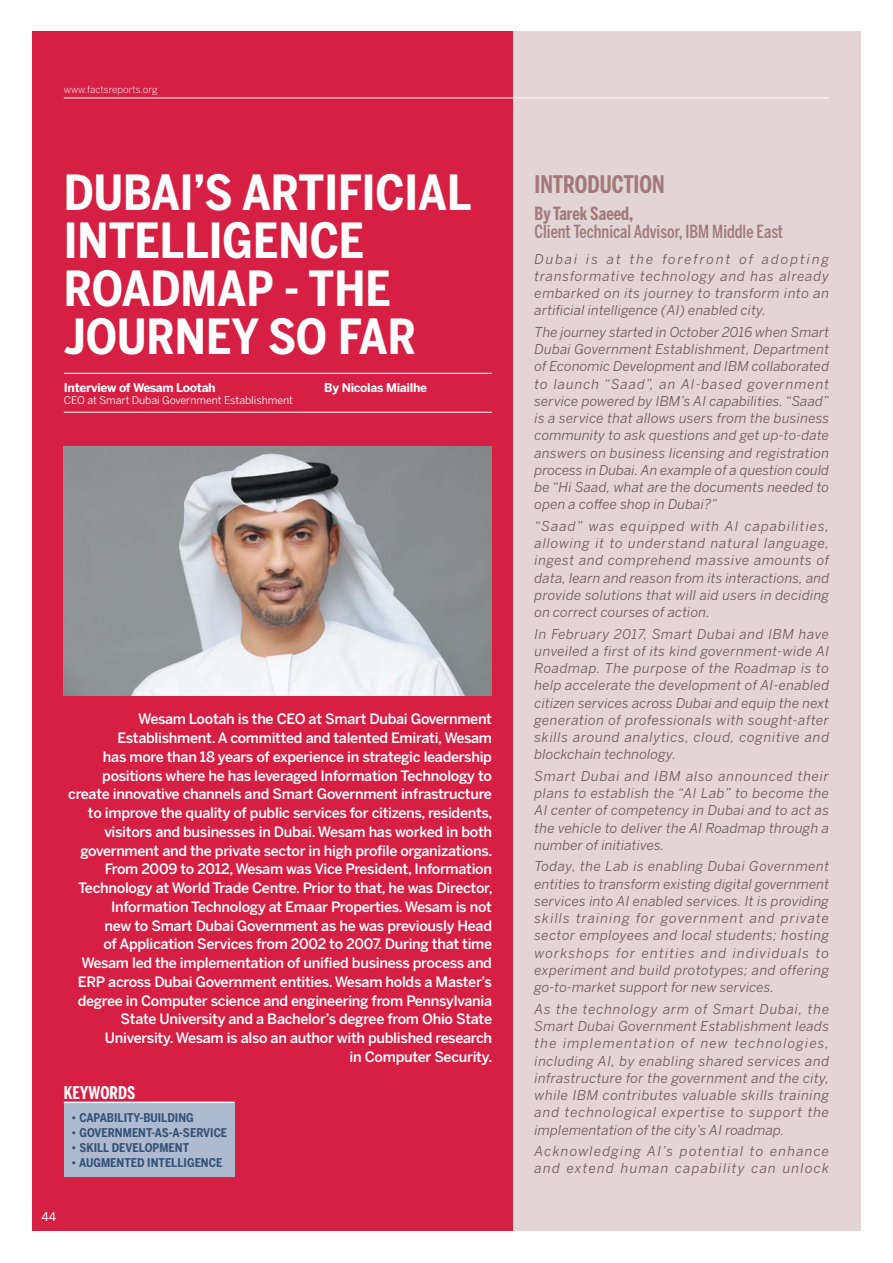
<style>
.page{position:relative;width:893px;height:1263px;background:#fff}
.page>*{position:absolute;margin:0;border:0;box-sizing:border-box;transform-origin:0 0}
.t1{font:700 48px/48px "Benton Sans Cond";color:#fff}
.t2{font:700 24px "Benton Sans Comp";color:#a37a7c}
.t3{font:500 18px "Benton Sans Comp";color:#a37a7c}
.t4{font:700 18px "Benton Sans Comp";color:#a37a7c}
.t5{font:700 17.4px "Benton Sans Comp";letter-spacing:.01em;color:#fff}
.t6{font:500 14.25px/18.8px "Benton Sans";letter-spacing:-.02em;color:#fff;text-align:right}
.t7{font:italic 13.5px/17.2px "Benton Sans";letter-spacing:.01em;color:#6b585e;text-align:justify}
.t8{font:italic 13.5px/17.2px "Benton Sans";letter-spacing:.09em;color:#6b585e}
.t9{font:700 12px "Benton Sans Cond";color:#345275}
.t10{font:700 12px "Benton Sans";letter-spacing:-.025em;color:#fff}
.t11{font:12px "Benton Sans";color:#fff}
.t12{font:10.5px "Benton Sans";color:#fff}
.t13{font:300 9.75px "Benton Sans";color:#fff}
</style>
<div class="page">
<div style="left:32px;top:32px;width:481px;height:1199px;background:#d62043"></div>
<div style="left:513px;top:32px;width:348px;height:1199px;background:#e3d5d6"></div>
<div style="left:64px;top:1103px;width:170px;height:73px;background:#adbacf"></div>
<hr style="left:64px;top:1101px;width:171px;height:2px;background:#fff">
<hr style="left:64px;top:373px;width:428px;height:1px;background:#fff">
<hr style="left:64px;top:412px;width:428px;height:1px;background:#fff">
<img style="left:64px;top:446px;width:427px;height:249px">
<hr style="left:64px;top:98px;width:765px;height:1px;background:#fff">
<p class="t13" style="left:64px;top:85px;width:95px">www.factsreports.org</p>
<h1 class="t1" style="left:64px;top:173px;width:409px">DUBAI’S ARTIFICIAL<br>INTELLIGENCE<br>ROADMAP - THE<br>JOURNEY SO FAR</h1>
<p class="t10" style="left:64px;top:383px;width:153px">Interview of Wesam Lootah</p>
<p class="t12" style="left:64px;top:396px;width:231px">CEO at Smart Dubai Government Establishment</p>
<p class="t10" style="left:324px;top:383px;width:104px">By Nicolas Miailhe</p>
<p class="t6" style="left:68px;top:711px;width:426px">Wesam Lootah is the CEO at Smart Dubai Government Establishment. A committed and talented Emirati, Wesam<br>has more than 18 years of experience in strategic leadership positions where he has leveraged Information Technology to create innovative channels and Smart Government infrastructure to improve the quality of public services for citizens, residents, visitors and businesses in Dubai. Wesam has worked in both government and the private sector in high profile organizations.<br>From 2009 to 2012, Wesam was Vice President, Information Technology at World Trade Centre. Prior to that, he was Director, Information Technology at Emaar Properties. Wesam is not<br>new to Smart Dubai Government as he was previously Head<br>of Application Services from 2002 to 2007. During that time Wesam led the implementation of unified business process and ERP across Dubai Government entities. Wesam holds a Master’s degree in Computer science and engineering from Pennsylvania State University and a Bachelor’s degree from Ohio State University. Wesam is also an author with published research<br>in Computer Security.</p>
<p class="t5" style="left:64px;top:1086px;width:73px">KEYWORDS</p>
<p class="t9" style="left:71px;top:1113px;width:124px">• CAPABILITY-BUILDING</p>
<p class="t9" style="left:71px;top:1128px;width:158px">• GOVERNMENT-AS-A-SERVICE</p>
<p class="t9" style="left:71px;top:1143px;width:120px">• SKILL DEVELOPMENT</p>
<p class="t9" style="left:71px;top:1158px;width:153px">• AUGMENTED INTELLIGENCE</p>
<p class="t11" style="left:41px;top:1212px;width:16px">44</p>
<h2 class="t2" style="left:535px;top:176px;width:131px">INTRODUCTION</h2>
<h3 class="t4" style="left:535px;top:207px;width:100px">By Tarek Saeed,</h3>
<h3 class="t3" style="left:535px;top:225px;width:250px">Client Technical Advisor, IBM Middle East</h3>
<p class="t7" style="left:535px;top:251px;width:296px">Dubai is at the forefront of adopting transformative technology and has already embarked on its journey to transform into an artificial intelligence (AI) enabled city.</p>
<p class="t7" style="left:535px;top:325px;width:296px">The journey started in October 2016 when Smart Dubai Government Establishment, Department of Economic Development and IBM collaborated to launch “Saad”, an AI-based government service powered by IBM’s AI capabilities. “Saad” is a service that allows users from the business community to ask questions and get up-to-date answers on business licensing and registration process in Dubai. An example of a question could be “Hi Saad, what are the documents needed to open a coffee shop in Dubai?”</p>
<p class="t7" style="left:535px;top:519px;width:296px">“Saad” was equipped with AI capabilities, allowing it to understand natural language, ingest and comprehend massive amounts of data, learn and reason from its interactions, and provide solutions that will aid users in deciding on correct courses of action.</p>
<p class="t7" style="left:535px;top:626px;width:296px">In February 2017, Smart Dubai and IBM have unveiled a first of its kind government-wide AI Roadmap. The purpose of the Roadmap is to help accelerate the development of AI-enabled citizen services across Dubai and equip the next generation of professionals with sought-after skills around analytics, cloud, cognitive and blockchain technology.</p>
<p class="t7" style="left:535px;top:769px;width:296px">Smart Dubai and IBM also announced their plans to establish the “AI Lab” to become the AI center of competency in Dubai and to act as the vehicle to deliver the AI Roadmap through a number of initiatives.</p>
<p class="t7" style="left:535px;top:859px;width:296px">Today, the Lab is enabling Dubai Government entities to transform existing digital government services into AI enabled services. It is providing skills training for government and private sector employees and local students; hosting workshops for entities and individuals to experiment and build prototypes; and offering go-to-market support for new services.</p>
<p class="t7" style="left:535px;top:1001px;width:296px">As the technology arm of Smart Dubai, the Smart Dubai Government Establishment leads the implementation of new technologies, including AI, by enabling shared services and infrastructure for the government and the city, while IBM contributes valuable skills training and technological expertise to support the implementation of the city’s AI roadmap.</p>
<p class="t8" style="left:535px;top:1144px;width:296px">Acknowledging AI’s potential to enhance and extend human capability can unlock</p>
</div>
